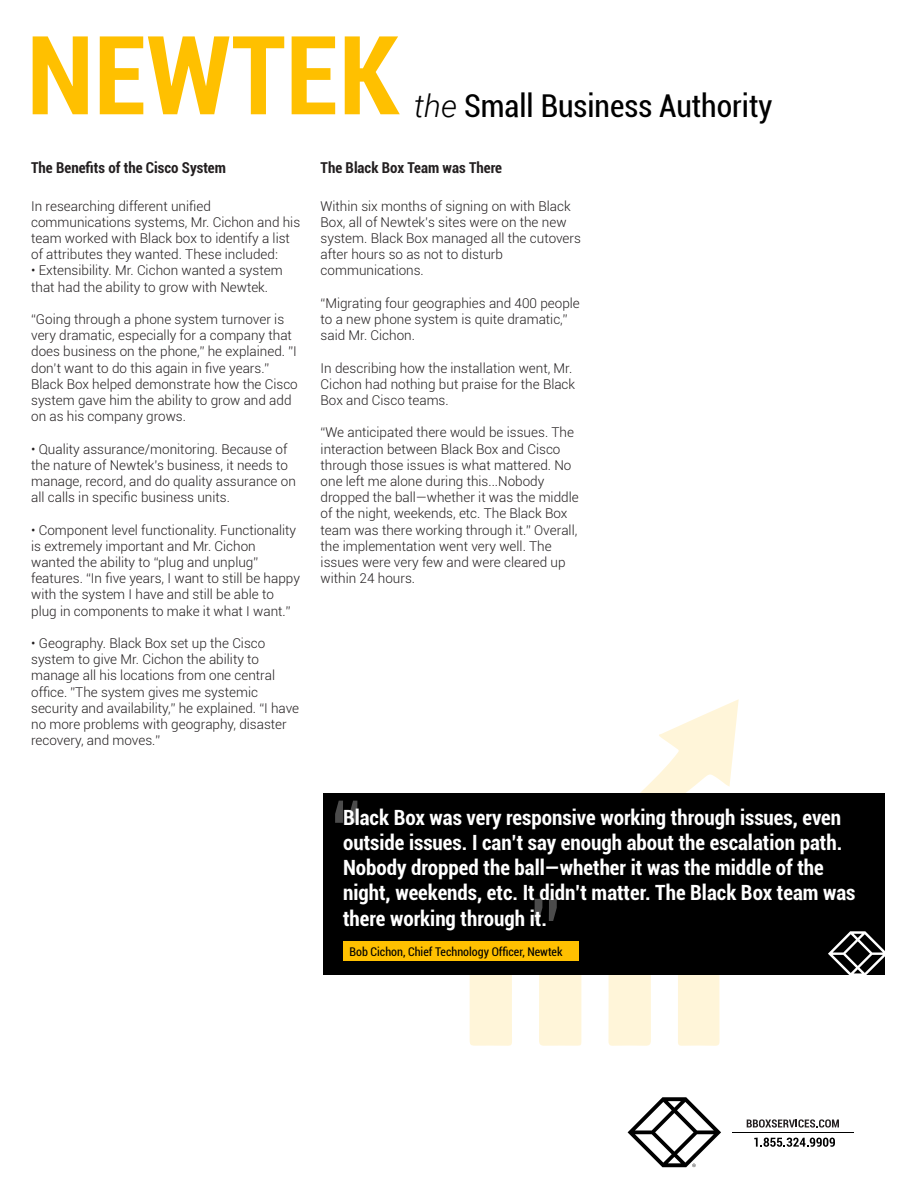
<style>
.page{position:relative;width:918px;height:1188px;background:#fff}
.page>*{position:absolute;margin:0;border:0;box-sizing:border-box;transform-origin:0 0}
.t1{font:700 condensed 109.5px "Roboto";color:#ffc000}
.t2{font:condensed 31.5px "Roboto";color:#000}
.t3{font:700 condensed 21px/25.2px "Roboto";color:#fff}
.t4{font:700 condensed 15px "Roboto";color:#231f20}
.t5{font:300 13.5px/16.2px "Roboto";color:#231f20}
.t6{font:condensed 12px "Roboto";color:#000}
.s1{font-weight:300;font-style:italic;font-stretch:normal}
</style>
<div class="page">
<div style="left:678px;top:975px;width:42px;height:71px;background:#fff5d9"></div>
<svg style="left:640px;top:699px;width:99px;height:94px;fill:#fff5d9"></svg>
<div style="left:608px;top:975px;width:43px;height:71px;background:#fff5d9"></div>
<div style="left:470px;top:975px;width:42px;height:71px;background:#fff5d9"></div>
<div style="left:323px;top:793px;width:562px;height:182px;background:#000"></div>
<svg style="left:534px;top:899px;width:47px;height:147px"></svg>
<svg style="left:335px;top:801px;width:22px;height:22px"></svg>
<div style="left:343px;top:941px;width:235px;height:19px;background:#ffc000"></div>
<svg style="left:828px;top:931px;width:57px;height:44px"></svg>
<svg style="left:628px;top:1097px;width:93px;height:70px"></svg>
<svg style="left:754px;top:1138px;width:81px;height:9px"></svg>
<hr style="left:732px;top:1132px;width:122px;height:1px;background:#000">
<svg style="left:747px;top:1119px;width:92px;height:9px"></svg>
<h1 class="t1" style="left:27px;top:-1px;width:375px">NEWTEK</h1>
<h2 class="t2" style="left:414px;top:84px;width:360px"><span class="s1">the</span> Small Business Authority</h2>
<p class="t4" style="left:31px;top:157px;width:196px">The Benefits of the Cisco System</p>
<p class="t5" style="left:31px;top:197px;width:271px">In researching different unified communications systems, Mr. Cichon and his team worked with Black box to identify a list of attributes they wanted. These included:</p>
<p class="t5" style="left:31px;top:262px;width:253px">• Extensibility. Mr. Cichon wanted a system that had the ability to grow with Newtek.</p>
<p class="t5" style="left:31px;top:311px;width:268px">“Going through a phone system turnover is very dramatic, especially for a company that does business on the phone,” he explained. ”I don’t want to do this again in five years.” Black Box helped demonstrate how the Cisco system gave him the ability to grow and add on as his company grows.</p>
<p class="t5" style="left:31px;top:440px;width:266px">• Quality assurance/monitoring. Because of the nature of Newtek’s business, it needs to manage, record, and do quality assurance on all calls in specific business units.</p>
<p class="t5" style="left:31px;top:521px;width:270px">• Component level functionality. Functionality is extremely important and Mr. Cichon wanted the ability to “plug and unplug” features. “In five years, I want to still be happy with the system I have and still be able to plug in components to make it what I want.”</p>
<p class="t5" style="left:31px;top:635px;width:270px">• Geography. Black Box set up the Cisco system to give Mr. Cichon the ability to manage all his locations from one central office. ”The system gives me systemic security and availability,” he explained. “I have no more problems with geography, disaster recovery, and moves.”</p>
<p class="t4" style="left:321px;top:157px;width:183px">The Black Box Team was There</p>
<p class="t5" style="left:321px;top:197px;width:262px">Within six months of signing on with Black Box, all of Newtek’s sites were on the new system. Black Box managed all the cutovers after hours so as not to disturb communications.</p>
<p class="t5" style="left:321px;top:295px;width:261px">“Migrating four geographies and 400 people to a new phone system is quite dramatic,” said Mr. Cichon.</p>
<p class="t5" style="left:321px;top:359px;width:256px">In describing how the installation went, Mr.<br>Cichon had nothing but praise for the Black<br>Box and Cisco teams.</p>
<p class="t5" style="left:321px;top:424px;width:260px">“We anticipated there would be issues. The interaction between Black Box and Cisco through those issues is what mattered. No one left me alone during this...Nobody dropped the ball—whether it was the middle of the night, weekends, etc. The Black Box team was there working through it.” Overall, the implementation went very well. The issues were very few and were cleared up within 24 hours.</p>
<p class="t3" style="left:343px;top:804px;width:514px">Black Box was very responsive working through issues, even outside issues. I can’t say enough about the escalation path.<br>Nobody dropped the ball—whether it was the middle of the night, weekends, etc. It didn’t matter. The Black Box team was there working through it.</p>
<p class="t6" style="left:349px;top:943px;width:215px">Bob Cichon, Chief Technology Officer, Newtek</p>
</div>
